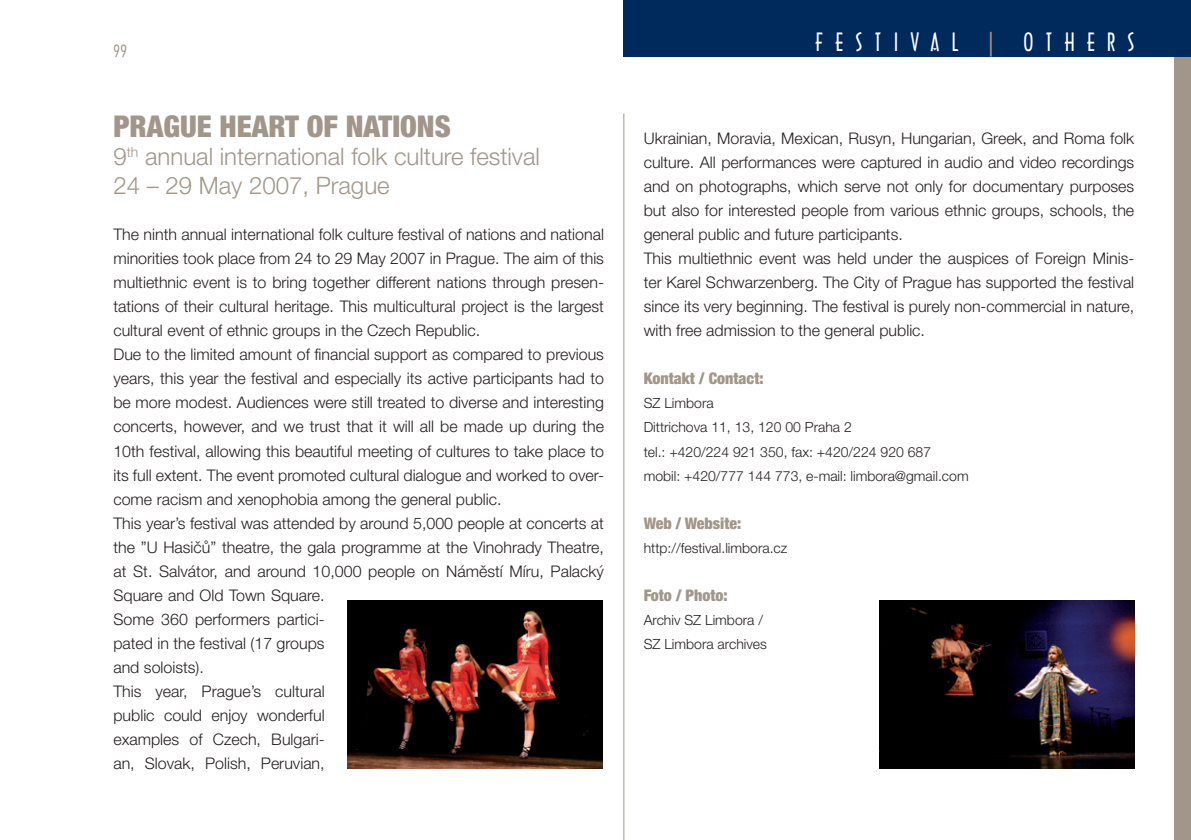
<style>
.page{position:relative;width:1191px;height:840px;background:#fff}
.page>*{position:absolute;margin:0;border:0;box-sizing:border-box;transform-origin:0 0}
.t1{font:900 condensed 30px "Helvetica Neue CE";color:#a19689}
.t2{font:300 24px/28.8px "Helvetica Neue CE";color:#a19689}
.t3{font:24px "Architecture CE";letter-spacing:.5em;color:#fff}
.t4{font:300 16px/24px "Helvetica Neue CE";color:#231f20}
.t5{font:900 condensed 16px "Helvetica Neue CE";color:#a19689}
.t6{font:16px "Architecture CE";color:#a19689}
.t7{font:300 14px/24px "Helvetica Neue CE";color:#231f20}
.s1{color:#a19689}
</style>
<div class="page">
<div style="left:1174px;top:0;width:17px;height:839px;background:#a19689"></div>
<div style="left:624px;top:0;width:567px;height:57px;background:#00295c"></div>
<hr style="left:623px;top:113px;width:1px;height:726px;background:#a19689">
<img style="left:347px;top:600px;width:255px;height:168px">
<img style="left:879px;top:600px;width:255px;height:168px">
<p class="t6" style="left:113px;top:43px;width:15px">99</p>
<h1 class="t1" style="left:113px;top:115px;width:339px">PRAGUE HEART OF NATIONS</h1>
<h2 class="t2" style="left:113px;top:144px;width:428px">9<sup>th</sup> annual international folk culture festival<br>24 – 29 May 2007, Prague</h2>
<p class="t4" style="left:113px;top:224px;width:492px">The ninth annual international folk culture festival of nations and national minorities took place from 24 to 29 May 2007 in Prague. The aim of this multiethnic event is to bring together different nations through presen&shy;tations of their cultural heritage. This multicultural project is the largest cultural event of ethnic groups in the Czech Republic.<br>Due to the limited amount of financial support as compared to previous years, this year the festival and especially its active participants had to be more modest. Audiences were still treated to diverse and interesting concerts, however, and we trust that it will all be made up during the 10th festival, allowing this beautiful meeting of cultures to take place to its full extent. The event promoted cultural dialogue and worked to over&shy;come racism and xenophobia among the general public.<br>This year’s festival was attended by around 5,000 people at concerts at the ”U Hasičů” theatre, the gala programme at the Vinohrady Theatre, at St. Salvátor, and around 10,000 people on Náměstí Míru, Palacký Square and Old Town Square.<br>Some 360 performers partici-<br>pated in the festival (17 groups<br>and soloists).<br>This year, Prague’s cultural<br>public could enjoy wonderful<br>examples of Czech, Bulgari-<br>an, Slovak, Polish, Peruvian,</p>
<h2 class="t3" style="left:815px;top:31px;width:320px">FESTIVAL <span class="s1">|</span> OTHERS</h2>
<p class="t4" style="left:643px;top:128px;width:492px">Ukrainian, Moravia, Mexican, Rusyn, Hungarian, Greek, and Roma folk culture. All performances were captured in audio and video recordings and on photographs, which serve not only for documentary purposes but also for interested people from various ethnic groups, schools, the general public and future participants.<br>This multiethnic event was held under the auspices of Foreign Minis&shy;ter Karel Schwarzenberg. The City of Prague has supported the festival since its very beginning. The festival is purely non-commercial in nature, with free admission to the general public.</p>
<p class="t5" style="left:643px;top:373px;width:121px">Kontakt / Contact:</p>
<p class="t7" style="left:643px;top:392px;width:326px">SZ Limbora<br>Dittrichova 11, 13, 120 00 Praha 2<br>tel.: +420/224 921 350, fax: +420/224 920 687 mobil: +420/777 144 773, e-mail: limbora@gmail.com</p>
<p class="t5" style="left:643px;top:517px;width:99px">Web / Website:</p>
<p class="t7" style="left:643px;top:536px;width:145px">http://festival.limbora.cz</p>
<p class="t5" style="left:643px;top:589px;width:85px">Foto / Photo:</p>
<p class="t7" style="left:643px;top:608px;width:125px">Archiv SZ Limbora /<br>SZ Limbora archives</p>
</div>
